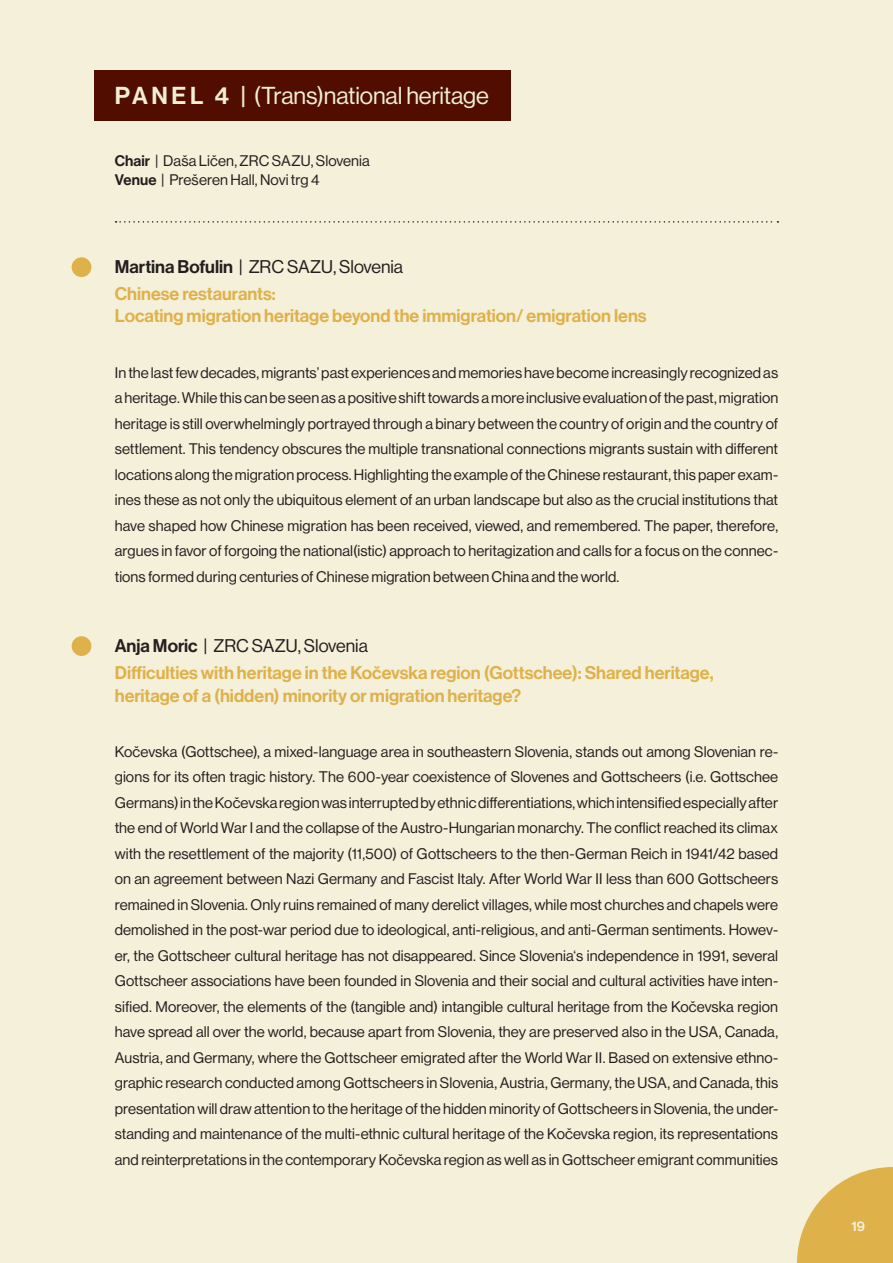
<style>
.page{position:relative;width:893px;height:1263px;background:#f5f0da}
.page>*{position:absolute;margin:0;border:0;box-sizing:border-box;transform-origin:0 0}
.naslov_panela{font:24px "N Haas Grotesk DS Pro 55 Rg";letter-spacing:-.005em;color:#f1eed3}
.NASLOV_panela{font:18px/22.5px "N Haas Grotesk DS Pro 65 Md";color:#dfb14b}
.avtorji_naslov{font:18px "N Haas Grotesk DS Pro 55 Rg";color:#231f20}
.body_tekst{font:15px/25.5px "N Haas Grotesk DS Pro 55 Rg";letter-spacing:.005em;color:#231f20;text-align:justify}
.chair_venue{font:15px/19.5px "N Haas Grotesk DS Pro 55 Rg";letter-spacing:.005em;color:#231f20}
.t1{font:13.65px "N Haas Grotesk DS Pro 65 Md";color:#f5f0da}
.s1{font-family:"N Haas Grotesk DS Pro 65 Md"}
</style>
<div class="page">
<svg style="left:797px;top:1167px;width:96px;height:96px"></svg>
<div style="left:94px;top:71px;width:417px;height:50px;background:#500d00"></div>
<svg style="left:116px;top:221px;width:662px;height:2px"></svg>
<div style="left:72px;top:257px;width:19px;height:20px;background:#dfb14b;border-radius:50%"></div>
<div style="left:72px;top:636px;width:19px;height:20px;background:#dfb14b;border-radius:50%"></div>
<p class="naslov_panela" style="left:115px;top:82px;width:375px"><span class="s1">PA N E L 4 |</span> (Trans)national heritage</p>
<p class="chair_venue" style="left:115px;top:151px;width:257px"><span class="s1">Chair</span> | Daša Ličen, ZRC SAZU, Slovenia<br><span class="s1">Venue</span> | Prešeren Hall, Novi trg 4</p>
<p class="avtorji_naslov" style="left:115px;top:256px;width:290px"><span class="s1">Martina Bofulin</span> | ZRC SAZU, Slovenia</p>
<p class="NASLOV_panela" style="left:115px;top:282px;width:533px">Chinese restaurants:<br>Locating migration heritage beyond the immigration/ emigration lens</p>
<p class="body_tekst" style="left:115px;top:360px;width:665px">In the last few decades, migrants’ past experiences and memories have become increasingly recognized as a heritage. While this can be seen as a positive shift towards a more inclusive evaluation of the past, migration heritage is still overwhelmingly portrayed through a binary between the country of origin and the country of settlement. This tendency obscures the multiple transnational connections migrants sustain with different locations along the migration process. Highlighting the example of the Chinese restaurant, this paper exam&shy;ines these as not only the ubiquitous element of an urban landscape but also as the crucial institutions that have shaped how Chinese migration has been received, viewed, and remembered. The paper, therefore, argues in favor of forgoing the national(istic) approach to heritagization and calls for a focus on the connec&shy;tions formed during centuries of Chinese migration between China and the world.</p>
<p class="avtorji_naslov" style="left:115px;top:636px;width:255px"><span class="s1">Anja Moric</span> | ZRC SAZU, Slovenia</p>
<p class="NASLOV_panela" style="left:115px;top:662px;width:600px">Difficulties with heritage in the Kočevska region (Gottschee): Shared heritage, heritage of a (hidden) minority or migration heritage?</p>
<p class="body_tekst" style="left:115px;top:739px;width:665px">Kočevska (Gottschee), a mixed-language area in southeastern Slovenia, stands out among Slovenian re&shy;gions for its often tragic history. The 600-year coexistence of Slovenes and Gottscheers (i.e. Gottschee Germans) in the Kočevska region was interrupted by ethnic differentiations, which intensified especially after the end of World War I and the collapse of the Austro-Hungarian monarchy. The conflict reached its climax with the resettlement of the majority (11,500) of Gottscheers to the then-German Reich in 1941/42 based on an agreement between Nazi Germany and Fascist Italy. After World War II less than 600 Gottscheers remained in Slovenia. Only ruins remained of many derelict villages, while most churches and chapels were demolished in the post-war period due to ideological, anti-religious, and anti-German sentiments. Howev&shy;er, the Gottscheer cultural heritage has not disappeared. Since Slovenia‘s independence in 1991, several Gottscheer associations have been founded in Slovenia and their social and cultural activities have inten&shy;sified. Moreover, the elements of the (tangible and) intangible cultural heritage from the Kočevska region have spread all over the world, because apart from Slovenia, they are preserved also in the USA, Canada, Austria, and Germany, where the Gottscheer emigrated after the World War II. Based on extensive ethno&shy;graphic research conducted among Gottscheers in Slovenia, Austria, Germany, the USA, and Canada, this presentation will draw attention to the heritage of the hidden minority of Gottscheers in Slovenia, the under&shy;standing and maintenance of the multi-ethnic cultural heritage of the Kočevska region, its representations and reinterpretations in the contemporary Kočevska region as well as in Gottscheer emigrant communities</p>
<p class="t1" style="left:852px;top:1218px;width:15px">19</p>
</div>
